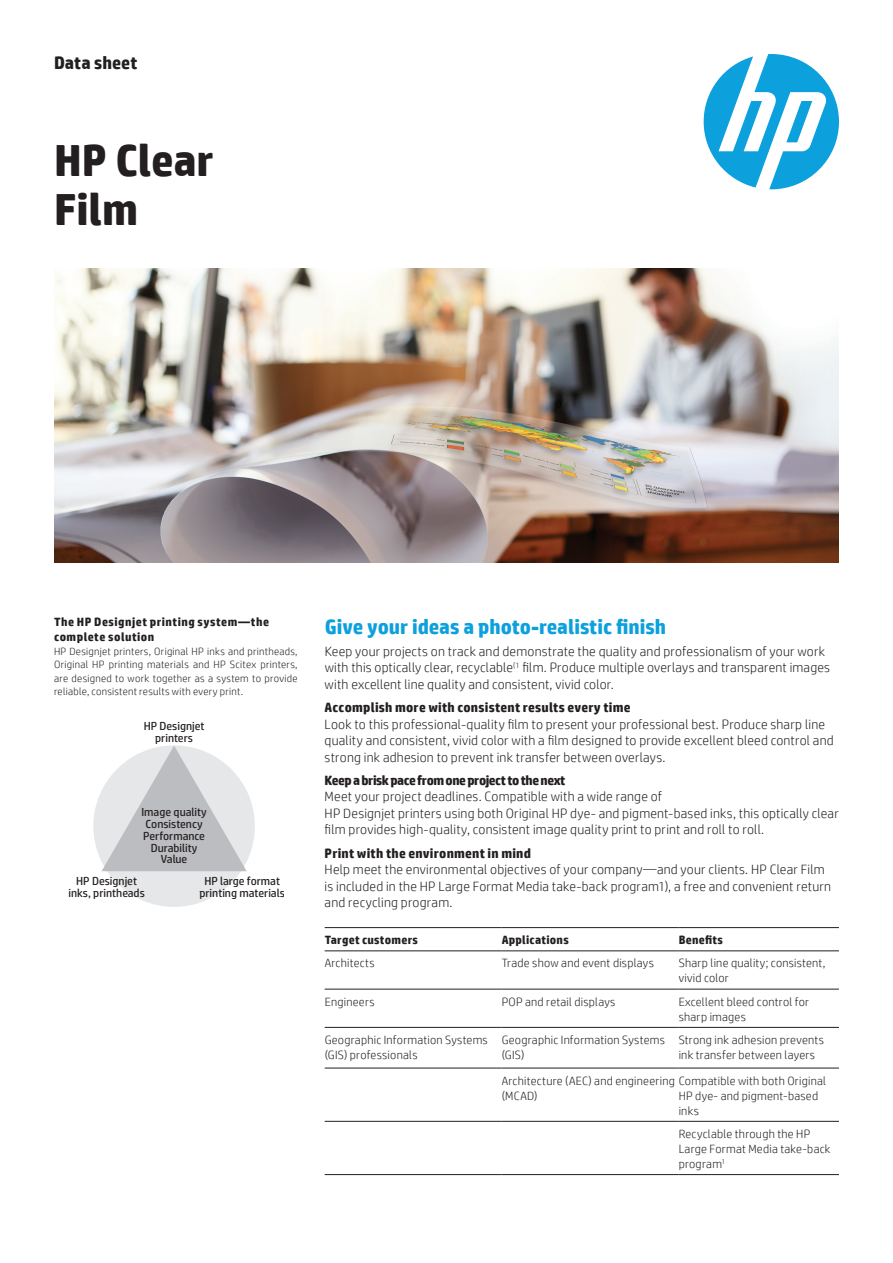
<style>
.page{position:relative;width:893px;height:1263px;background:#fff}
.page>*{position:absolute;margin:0;border:0;box-sizing:border-box;transform-origin:0 0}
.t1{font:700 45px/49.2px "HP Simplified";color:#231f20}
.t2{font:700 20.85px "HP Simplified";color:#0ca0dd}
.t3{font:700 18px "HP Simplified";color:#231f20}
.t4{font:300 13.5px/16.5px "HP Simplified";letter-spacing:.015em;color:#231f20}
.t5{font:700 13.5px "HP Simplified";letter-spacing:.015em;color:#231f20}
.t6{font:700 13.5px "HP Simplified";letter-spacing:-.035em;color:#231f20}
.t7{font:300 12px/15px "HP Simplified";letter-spacing:.02em;color:#231f20}
.t8{font:700 12px/15px "HP Simplified";letter-spacing:.035em;color:#231f20}
.t9{font:11.7px/11.7px "HP Simplified";color:#231f20;text-align:center}
.t10{font:300 10.5px/13.5px "HP Simplified";letter-spacing:.025em;color:#231f20;text-align:justify}
</style>
<div class="page">
<svg style="left:704px;top:54px;width:135px;height:135px"></svg>
<div style="left:93px;top:745px;width:162px;height:162px;background:#e6e7e9;border-radius:50%"></div>
<svg style="left:102px;top:745px;width:145px;height:126px"></svg>
<hr style="left:325px;top:927px;width:177px;height:1px;background:#231f20">
<hr style="left:502px;top:927px;width:177px;height:1px;background:#231f20">
<hr style="left:679px;top:927px;width:160px;height:1px;background:#231f20">
<hr style="left:325px;top:950px;width:177px;height:1px;background:#231f20">
<hr style="left:502px;top:950px;width:177px;height:1px;background:#231f20">
<hr style="left:679px;top:950px;width:160px;height:1px;background:#231f20">
<hr style="left:325px;top:989px;width:177px;height:1px;background:#231f20">
<hr style="left:502px;top:989px;width:177px;height:1px;background:#231f20">
<hr style="left:679px;top:989px;width:160px;height:1px;background:#231f20">
<hr style="left:325px;top:1027px;width:177px;height:1px;background:#231f20">
<hr style="left:502px;top:1027px;width:177px;height:1px;background:#231f20">
<hr style="left:679px;top:1027px;width:160px;height:1px;background:#231f20">
<hr style="left:325px;top:1068px;width:177px;height:1px;background:#231f20">
<hr style="left:502px;top:1068px;width:177px;height:1px;background:#231f20">
<hr style="left:679px;top:1068px;width:160px;height:1px;background:#231f20">
<hr style="left:325px;top:1121px;width:177px;height:1px;background:#231f20">
<hr style="left:502px;top:1121px;width:177px;height:1px;background:#231f20">
<hr style="left:679px;top:1121px;width:160px;height:1px;background:#231f20">
<hr style="left:325px;top:1174px;width:177px;height:1px;background:#231f20">
<hr style="left:502px;top:1174px;width:177px;height:1px;background:#231f20">
<hr style="left:679px;top:1174px;width:160px;height:1px;background:#231f20">
<img style="left:54px;top:269px;width:785px;height:293px">
<h3 class="t3" style="left:54px;top:51px;width:85px">Data sheet</h3>
<h1 class="t1" style="left:54px;top:136px;width:161px">HP Clear<br>Film</h1>
<p class="t8" style="left:54px;top:615px;width:217px">The HP Designjet printing system—the complete solution</p>
<p class="t10" style="left:54px;top:644px;width:245px">HP Designjet printers, Original HP inks and printheads, Original HP printing materials and HP Scitex printers, are designed to work together as a system to provide reliable, consistent results with every print.</p>
<p class="t9" style="left:144px;top:720px;width:62px">HP Designjet printers</p>
<p class="t9" style="left:141px;top:806px;width:67px">Image quality<br>Consistency<br>Performance<br>Durability<br>Value</p>
<p class="t9" style="left:68px;top:875px;width:78px">HP Designjet inks, printheads</p>
<p class="t9" style="left:200px;top:875px;width:87px">HP large format printing materials</p>
<h2 class="t2" style="left:325px;top:613px;width:343px">Give your ideas a photo-realistic finish</h2>
<p class="t4" style="left:325px;top:642px;width:507px">Keep your projects on track and demonstrate the quality and professionalism of your work with this optically clear, recyclable<sup>(1</sup> film. Produce multiple overlays and transparent images with excellent line quality and consistent, vivid color.</p>
<p class="t5" style="left:325px;top:698px;width:307px">Accomplish more with consistent results every time</p>
<p class="t4" style="left:325px;top:715px;width:511px">Look to this professional-quality film to present your professional best. Produce sharp line quality and consistent, vivid color with a film designed to provide excellent bleed control and strong ink adhesion to prevent ink transfer between overlays.</p>
<p class="t6" style="left:325px;top:771px;width:242px">Keep a brisk pace from one project to the next</p>
<p class="t4" style="left:325px;top:788px;width:516px">Meet your project deadlines. Compatible with a wide range of<br>HP Designjet printers using both Original HP dye- and pigment-based inks, this optically clear film provides high-quality, consistent image quality print to print and roll to roll.</p>
<p class="t5" style="left:325px;top:844px;width:208px">Print with the environment in mind</p>
<p class="t4" style="left:325px;top:861px;width:508px">Help meet the environmental objectives of your company—and your clients. HP Clear Film is included in the HP Large Format Media take-back program1), a free and convenient return and recycling program.</p>
<p class="t8" style="left:325px;top:932px;width:95px">Target customers</p>
<p class="t8" style="left:502px;top:932px;width:69px">Applications</p>
<p class="t8" style="left:679px;top:932px;width:46px">Benefits</p>
<p class="t7" style="left:325px;top:955px;width:51px">Architects</p>
<p class="t7" style="left:502px;top:955px;width:154px">Trade show and event displays</p>
<p class="t7" style="left:679px;top:955px;width:148px">Sharp line quality; consistent, vivid color</p>
<p class="t7" style="left:325px;top:994px;width:51px">Engineers</p>
<p class="t7" style="left:502px;top:994px;width:115px">POP and retail displays</p>
<p class="t7" style="left:679px;top:994px;width:132px">Excellent bleed control for sharp images</p>
<p class="t7" style="left:325px;top:1032px;width:165px">Geographic Information Systems (GIS) professionals</p>
<p class="t7" style="left:502px;top:1032px;width:165px">Geographic Information Systems (GIS)</p>
<p class="t7" style="left:679px;top:1032px;width:147px">Strong ink adhesion prevents ink transfer between layers</p>
<p class="t7" style="left:502px;top:1072px;width:326px">Architecture (AEC) and engineering Compatible with both Original (MCAD)</p>
<p class="t7" style="left:679px;top:1087px;width:141px">HP dye- and pigment-based inks</p>
<p class="t7" style="left:679px;top:1126px;width:153px">Recyclable through the HP<br>Large Format Media take-back program<sup>1</sup></p>
</div>
